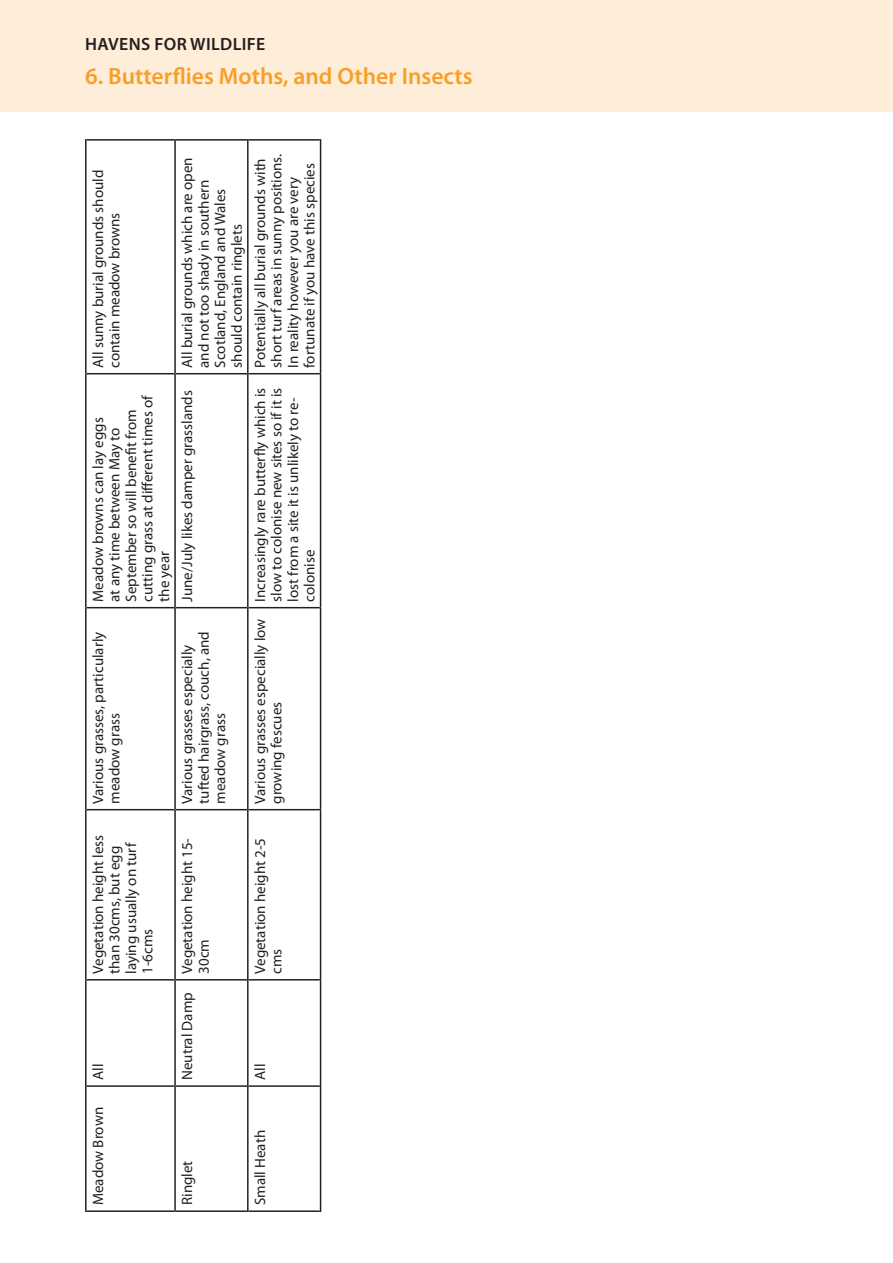
<style>
.page{position:relative;width:893px;height:1263px;background:#fff}
.page>*{position:absolute;margin:0;border:0;box-sizing:border-box;transform-origin:0 0}
.t1{font:600 23.55px "Myriad Pro";color:#f89f29}
.t2{font:600 17.85px "Myriad Pro";letter-spacing:.02em;color:#231f20}
.t3{font:15px/16.5px "Myriad Pro";color:#231f20}
</style>
<div class="page">
<div style="left:0;top:0;width:893px;height:112px;background:#feeed9"></div>
<hr style="left:85px;top:1086px;width:2px;height:126px;background:#231f20">
<hr style="left:87px;top:1210px;width:87px;height:2px;background:#231f20">
<hr style="left:85px;top:980px;width:2px;height:106px;background:#231f20">
<hr style="left:87px;top:1085px;width:87px;height:2px;background:#231f20">
<hr style="left:85px;top:810px;width:2px;height:170px;background:#231f20">
<hr style="left:87px;top:979px;width:87px;height:1px;background:#231f20">
<hr style="left:85px;top:608px;width:2px;height:202px;background:#231f20">
<hr style="left:87px;top:809px;width:87px;height:1px;background:#231f20">
<hr style="left:85px;top:374px;width:2px;height:234px;background:#231f20">
<hr style="left:87px;top:607px;width:87px;height:1px;background:#231f20">
<hr style="left:85px;top:139px;width:2px;height:235px;background:#231f20">
<hr style="left:87px;top:373px;width:87px;height:1px;background:#231f20">
<hr style="left:87px;top:139px;width:87px;height:2px;background:#231f20">
<hr style="left:174px;top:1086px;width:2px;height:126px;background:#231f20">
<hr style="left:176px;top:1210px;width:71px;height:2px;background:#231f20">
<hr style="left:174px;top:980px;width:2px;height:106px;background:#231f20">
<hr style="left:176px;top:1085px;width:71px;height:2px;background:#231f20">
<hr style="left:174px;top:810px;width:2px;height:170px;background:#231f20">
<hr style="left:176px;top:979px;width:71px;height:1px;background:#231f20">
<hr style="left:174px;top:608px;width:2px;height:202px;background:#231f20">
<hr style="left:176px;top:809px;width:71px;height:1px;background:#231f20">
<hr style="left:174px;top:374px;width:2px;height:234px;background:#231f20">
<hr style="left:176px;top:607px;width:71px;height:1px;background:#231f20">
<hr style="left:174px;top:139px;width:2px;height:235px;background:#231f20">
<hr style="left:176px;top:373px;width:71px;height:1px;background:#231f20">
<hr style="left:176px;top:139px;width:71px;height:2px;background:#231f20">
<hr style="left:247px;top:1086px;width:2px;height:126px;background:#231f20">
<hr style="left:249px;top:1210px;width:71px;height:2px;background:#231f20">
<hr style="left:247px;top:980px;width:2px;height:106px;background:#231f20">
<hr style="left:249px;top:1085px;width:71px;height:2px;background:#231f20">
<hr style="left:247px;top:810px;width:2px;height:170px;background:#231f20">
<hr style="left:249px;top:979px;width:71px;height:1px;background:#231f20">
<hr style="left:247px;top:608px;width:2px;height:202px;background:#231f20">
<hr style="left:249px;top:809px;width:71px;height:1px;background:#231f20">
<hr style="left:247px;top:374px;width:2px;height:234px;background:#231f20">
<hr style="left:249px;top:607px;width:71px;height:1px;background:#231f20">
<hr style="left:247px;top:139px;width:2px;height:235px;background:#231f20">
<hr style="left:249px;top:373px;width:71px;height:1px;background:#231f20">
<hr style="left:249px;top:139px;width:71px;height:2px;background:#231f20">
<hr style="left:320px;top:1086px;width:1px;height:126px;background:#231f20">
<hr style="left:320px;top:980px;width:1px;height:106px;background:#231f20">
<hr style="left:320px;top:810px;width:1px;height:170px;background:#231f20">
<hr style="left:320px;top:608px;width:1px;height:202px;background:#231f20">
<hr style="left:320px;top:374px;width:1px;height:234px;background:#231f20">
<hr style="left:320px;top:139px;width:1px;height:235px;background:#231f20">
<p class="t2" style="left:85px;top:33px;width:182px">HAVENS FOR WILDLIFE</p>
<h1 class="t1" style="left:85px;top:61px;width:389px">6. Butterflies Moths, and Other Insects</h1>
<p class="t3" style="left:90px;top:368px;width:199px;rotate:-90deg">All sunny burial grounds should contain meadow browns</p>
<p class="t3" style="left:179px;top:368px;width:212px;rotate:-90deg">All burial grounds which are open and not too shady in southern<br>Scotland, England and Wales should contain ringlets</p>
<p class="t3" style="left:90px;top:602px;width:208px;rotate:-90deg">Meadow browns can lay eggs<br>at any time between May to<br>September so will benefit from cutting grass at different times of the year</p>
<p class="t3" style="left:179px;top:602px;width:213px;rotate:-90deg">June/July likes damper grasslands</p>
<p class="t3" style="left:90px;top:804px;width:173px;rotate:-90deg">Various grasses, particularly meadow grass</p>
<p class="t3" style="left:179px;top:804px;width:174px;rotate:-90deg">Various grasses especially tufted hairgrass, couch, and meadow grass</p>
<p class="t3" style="left:252px;top:368px;width:215px;rotate:-90deg">Potentially all burial grounds with short turf areas in sunny positions.<br>In reality however you are very fortunate if you have this species</p>
<p class="t3" style="left:252px;top:602px;width:215px;rotate:-90deg">Increasingly rare butterfly which is slow to colonise new sites so if it is lost from a site it is unlikely to re&shy;colonise</p>
<p class="t3" style="left:252px;top:804px;width:187px;rotate:-90deg">Various grasses especially low growing fescues</p>
<p class="t3" style="left:90px;top:974px;width:140px;rotate:-90deg">Vegetation height less than 30cms, but egg laying usually on turf<br>1-6cms</p>
<p class="t3" style="left:90px;top:1080px;width:18px;rotate:-90deg">All</p>
<p class="t3" style="left:90px;top:1205px;width:100px;rotate:-90deg">Meadow Brown</p>
<p class="t3" style="left:179px;top:1080px;width:244px;text-align:center;rotate:-90deg">Neutral Damp Vegetation height 15-<br>30cm</p>
<p class="t3" style="left:179px;top:1205px;width:46px;rotate:-90deg">Ringlet</p>
<p class="t3" style="left:252px;top:974px;width:137px;rotate:-90deg">Vegetation height 2-5 cms</p>
<p class="t3" style="left:252px;top:1080px;width:18px;rotate:-90deg">All</p>
<p class="t3" style="left:252px;top:1205px;width:77px;rotate:-90deg">Small Heath</p>
</div>
